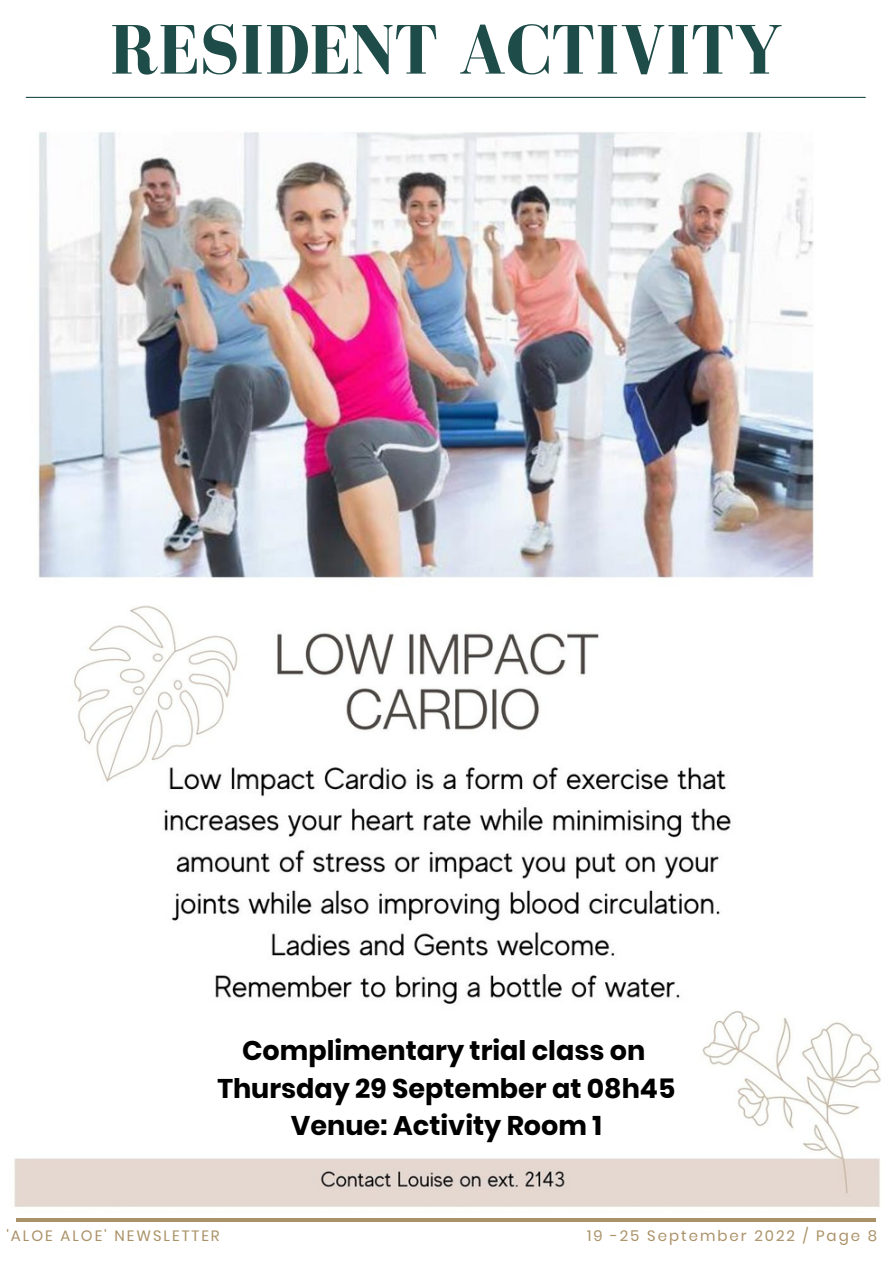
<style>
.page{position:relative;width:893px;height:1264px;background:#fff}
.page>*{position:absolute;margin:0;border:0;box-sizing:border-box;transform-origin:0 0}
.t1{font:700 72px "Bodoni FLF";color:#1e4c48}
.t2{font:700 27px/37px "Poppins";color:#000;text-align:center}
.t3{font:15px "Poppins";letter-spacing:.135em;color:#aa9268}
</style>
<div class="page">
<hr style="left:17px;top:1218px;width:858px;height:3px;background:#aa9268">
<hr style="left:26px;top:97px;width:839px;height:1px;background:#1e4c48">
<img style="left:14px;top:132px;width:867px;height:1075px">
<div style="left:162px;top:1039px;width:536px;height:96px;background:#fff"></div>
<h1 class="t1" style="left:110px;top:11px;width:673px">RESIDENT ACTIVITY</h1>
<p class="t2" style="left:217px;top:1032px;width:459px">Complimentary trial class on<br>Thursday 29 September at 08h45<br>Venue: Activity Room 1</p>
<p class="t3" style="left:6px;top:1224px;width:215px">'ALOE ALOE' NEWSLETTER</p>
<p class="t3" style="left:587px;top:1225px;width:291px">19 -25 September 2022 / Page 8</p>
</div>
